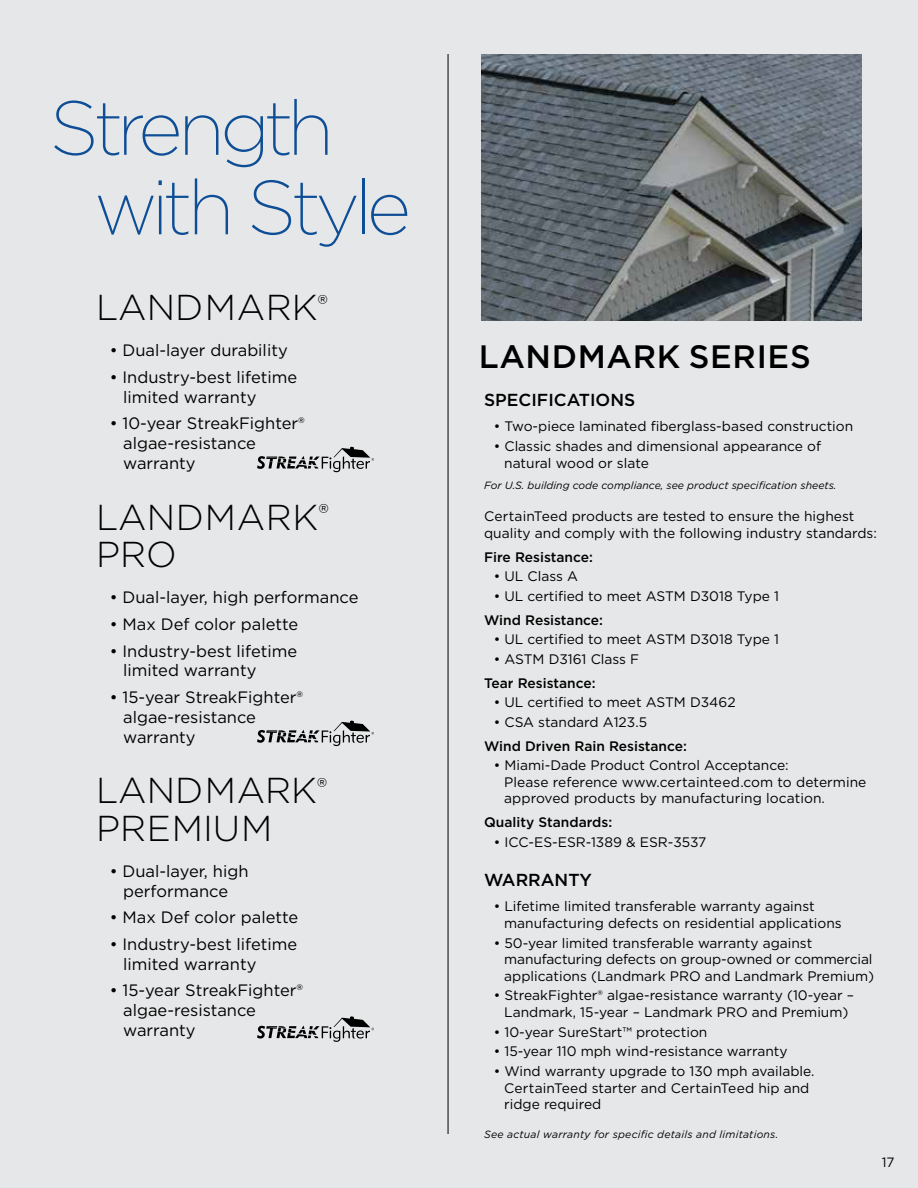
<style>
.page{position:relative;width:918px;height:1188px;background:#e6e7e8}
.page>*{position:absolute;margin:0;border:0;box-sizing:border-box;transform-origin:0 0}
.t1{font:200 76.5px/79.5px "Gotham";letter-spacing:-.075em;color:#0e4e96}
.t2{font:300 36px/37.5px "Gotham";color:#000}
.t3{font:300 36px/37.5px "Gotham";letter-spacing:.02em;color:#000}
.t4{font:500 32.4px "Gotham";letter-spacing:.02em;color:#000}
.t5{font:500 17.4px "Gotham";color:#000}
.t6{font:16.5px/19.8px "Gotham";color:#000}
.t7{font:13.8px/16.5px "Gotham";color:#000}
.t8{font:500 13.8px "Gotham";color:#000}
.t9{font:13.5px "Gotham";color:#000}
.t10{font:italic 10.5px "Gotham";color:#000}
.t11{font:italic 10.5px "Gotham";letter-spacing:.02em;color:#000}
</style>
<div class="page">
<hr style="left:448px;top:54px;width:1px;height:1080px;background:#000">
<img style="left:482px;top:54px;width:380px;height:267px">
<svg style="left:257px;top:447px;width:117px;height:25px"></svg>
<svg style="left:257px;top:721px;width:117px;height:25px"></svg>
<svg style="left:257px;top:1016px;width:117px;height:26px"></svg>
<h1 class="t1" style="left:94px;top:85px;width:319px;text-indent:-45px">Strength with Style</h1>
<h2 class="t2" style="left:96px;top:288px;width:234px">LANDMARK<sup>®</sup></h2>
<p class="t6" style="left:110px;top:340px;width:180px">• Dual-layer durability</p>
<p class="t6" style="left:123px;top:367px;width:176px;text-indent:-13px">• Industry-best lifetime limited warranty</p>
<p class="t6" style="left:123px;top:413px;width:183px;text-indent:-13px">• 10-year StreakFighter® algae-resistance warranty</p>
<h2 class="t3" style="left:96px;top:497px;width:234px">LANDMARK<sup>®<br></sup>PRO</h2>
<p class="t6" style="left:110px;top:587px;width:250px">• Dual-layer, high performance</p>
<p class="t6" style="left:110px;top:614px;width:190px">• Max Def color palette</p>
<p class="t6" style="left:123px;top:640px;width:176px;text-indent:-13px">• Industry-best lifetime limited warranty</p>
<p class="t6" style="left:123px;top:687px;width:182px;text-indent:-13px">• 15-year StreakFighter® algae-resistance warranty</p>
<h2 class="t2" style="left:96px;top:771px;width:233px">LANDMARK<sup>®<br></sup>PREMIUM</h2>
<p class="t6" style="left:110px;top:861px;width:140px;text-align:center">• Dual-layer, high performance</p>
<p class="t6" style="left:110px;top:907px;width:190px">• Max Def color palette</p>
<p class="t6" style="left:123px;top:934px;width:176px;text-indent:-13px">• Industry-best lifetime limited warranty</p>
<p class="t6" style="left:123px;top:980px;width:182px;text-indent:-13px">• 15-year StreakFighter® algae-resistance warranty</p>
<h3 class="t4" style="left:479px;top:335px;width:334px">LANDMARK SERIES</h3>
<p class="t5" style="left:484px;top:388px;width:153px">SPECIFICATIONS</p>
<p class="t7" style="left:494px;top:418px;width:361px">• Two-piece laminated fiberglass-based construction</p>
<p class="t7" style="left:504px;top:438px;width:318px;text-indent:-10px">• Classic shades and dimensional appearance of natural wood or slate</p>
<p class="t10" style="left:484px;top:479px;width:354px">For U.S. building code compliance, see product specification sheets.</p>
<p class="t7" style="left:484px;top:508px;width:394px">CertainTeed products are tested to ensure the highest quality and comply with the following industry standards:</p>
<p class="t8" style="left:484px;top:548px;width:110px">Fire Resistance:</p>
<p class="t7" style="left:494px;top:568px;width:86px">• UL Class A</p>
<p class="t7" style="left:494px;top:587px;width:287px">• UL certified to meet ASTM D3018 Type 1</p>
<p class="t8" style="left:484px;top:611px;width:120px">Wind Resistance:</p>
<p class="t7" style="left:494px;top:631px;width:287px">• UL certified to meet ASTM D3018 Type 1</p>
<p class="t7" style="left:494px;top:650px;width:147px">• ASTM D3161 Class F</p>
<p class="t8" style="left:484px;top:674px;width:113px">Tear Resistance:</p>
<p class="t7" style="left:494px;top:694px;width:244px">• UL certified to meet ASTM D3462</p>
<p class="t7" style="left:494px;top:713px;width:155px">• CSA standard A123.5</p>
<p class="t8" style="left:484px;top:737px;width:204px">Wind Driven Rain Resistance:</p>
<p class="t7" style="left:504px;top:757px;width:364px;text-indent:-11px">• Miami-Dade Product Control Acceptance:<br>Please reference www.certainteed.com to determine approved products by manufacturing location.</p>
<p class="t8" style="left:484px;top:813px;width:130px">Quality Standards:</p>
<p class="t7" style="left:494px;top:833px;width:214px">• ICC-ES-ESR-1389 &amp; ESR-3537</p>
<p class="t5" style="left:484px;top:868px;width:109px">WARRANTY</p>
<p class="t7" style="left:504px;top:898px;width:339px;text-indent:-10px">• Lifetime limited transferable warranty against manufacturing defects on residential applications</p>
<p class="t7" style="left:504px;top:934px;width:372px;text-indent:-11px">• 50-year limited transferable warranty against manufacturing defects on group-owned or commercial applications (Landmark PRO and Landmark Premium)</p>
<p class="t7" style="left:494px;top:987px;width:362px;text-align:center">• StreakFighter® algae-resistance warranty (10-year –<br>Landmark, 15-year – Landmark PRO and Premium)</p>
<p class="t7" style="left:494px;top:1023px;width:215px">• 10-year SureStart™ protection</p>
<p class="t7" style="left:494px;top:1043px;width:295px">• 15-year 110 mph wind-resistance warranty</p>
<p class="t7" style="left:504px;top:1063px;width:312px;text-indent:-11px">• Wind warranty upgrade to 130 mph available.<br>CertainTeed starter and CertainTeed hip and ridge required</p>
<p class="t11" style="left:484px;top:1127px;width:296px">See actual warranty for specific details and limitations.</p>
<p class="t9" style="left:882px;top:1153px;width:14px">17</p>
</div>
